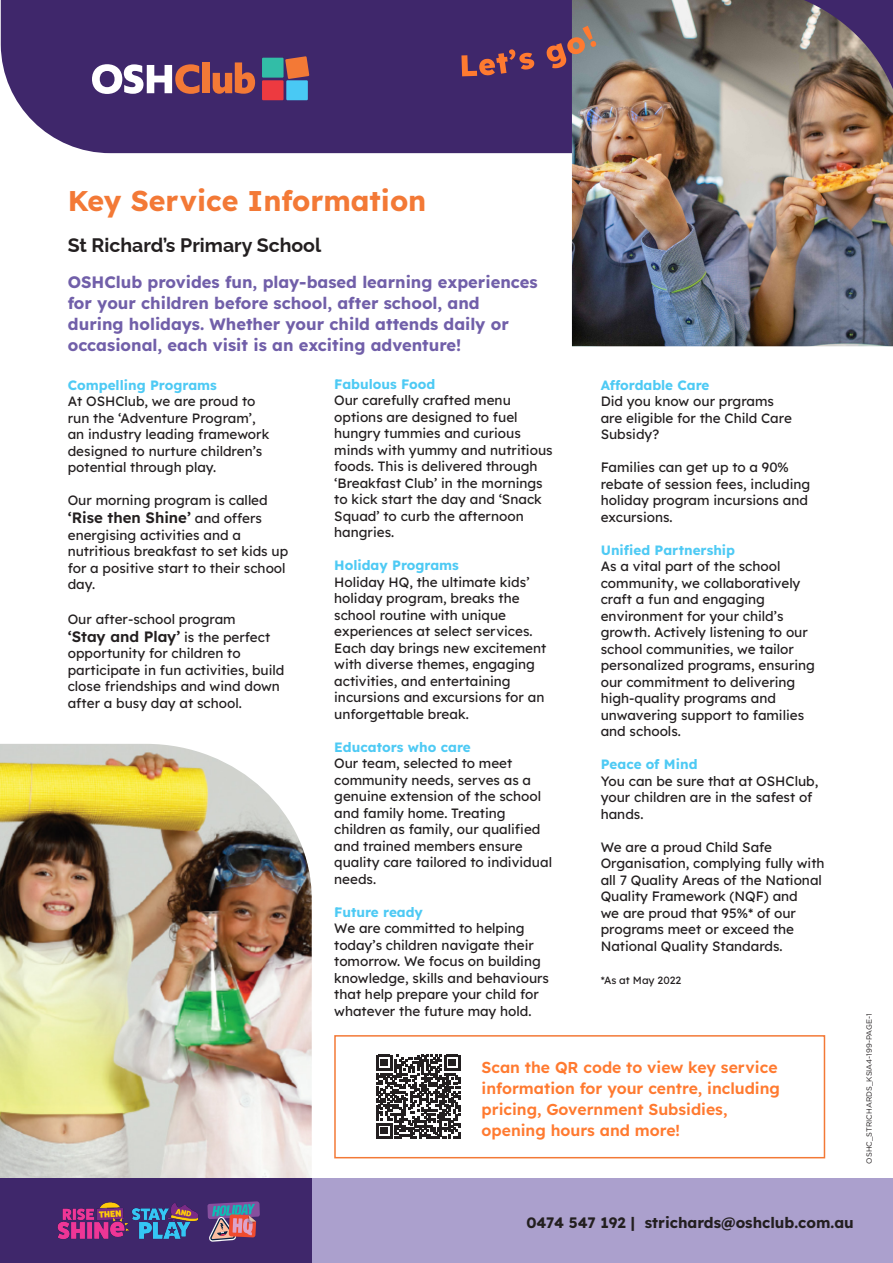
<style>
.page{position:relative;width:893px;height:1263px;background:#fff}
.page>*{position:absolute;margin:0;border:0;box-sizing:border-box;transform-origin:0 0}
.t1{font:700 28.5px "Lexend";color:#f37936}
.t2{font:700 19.5px "Raleway";color:#231f20}
.t3{font:700 16.5px/21px "Lexend";color:#715fa9}
.t4{font:600 15.75px/21px "Lexend";color:#ff7a30}
.t5{font:600 15px "Lexend";color:#231f20}
.t6{font:700 15px "Lexend";color:#231f20}
.t7{font:13.5px/16.5px "Lexend";color:#231f20}
.t8{font:700 13.5px "Lexend";color:#4ecaf4}
.t9{font:10.5px "Lexend";color:#231f20}
.t10{font:7.5px "Gotham";color:#231f20}
.s1{font-weight:400;font-size:13.5px}
</style>
<div class="page">
<img style="left:0;top:744px;width:312px;height:435px">
<div style="left:0;top:1179px;width:893px;height:84px;background:#aba0cd"></div>
<div style="left:0;top:1179px;width:312px;height:84px;background:#3f276b"></div>
<svg style="left:207px;top:1201px;width:53px;height:41px"></svg>
<img style="left:57px;top:1202px;width:142px;height:37px">
<div style="left:1px;top:0;width:571px;height:153px;background:#3f276b"></div>
<div style="left:262px;top:58px;width:22px;height:20px;background:#32bda7"></div>
<svg style="left:285px;top:56px;width:24px;height:23px"></svg>
<div style="left:262px;top:80px;width:22px;height:20px;background:#ed3a40"></div>
<div style="left:286px;top:80px;width:22px;height:20px;background:#49c9f4"></div>
<svg style="left:92px;top:64px;width:108px;height:30px"></svg>
<div style="left:202px;top:62px;width:7px;height:31px;background:#f37936"></div>
<svg style="left:213px;top:62px;width:42px;height:32px"></svg>
<img style="left:572px;top:0;width:321px;height:346px">
<svg style="left:461px;top:49px;width:73px;height:27px;background:#814356"></svg>
<svg style="left:546px;top:26px;width:50px;height:42px;background:#8a6167"></svg>
<div style="left:334px;top:1035px;width:491px;height:123px;border:2px solid #f37936"></div>
<svg style="left:376px;top:1055px;width:84px;height:84px"></svg>
<p class="t1" style="left:68px;top:178px;width:360px">Key Service Information</p>
<p class="t2" style="left:68px;top:230px;width:255px">St Richard’s Primary School</p>
<p class="t3" style="left:68px;top:270px;width:471px">OSHClub provides fun, play-based learning experiences for your children before school, after school, and during holidays. Whether your child attends daily or occasional, each visit is an exciting adventure!</p>
<p class="t8" style="left:68px;top:374px;width:151px">Compelling Programs</p>
<p class="t7" style="left:68px;top:392px;width:203px">At OSHClub, we are proud to run the ‘Adventure Program’, an industry leading framework designed to nurture children’s potential through play.</p>
<p class="t7" style="left:68px;top:491px;width:201px">Our morning program is called</p>
<p class="t5" style="left:68px;top:506px;width:196px">‘Rise then Shine’ <span class="s1">and offers</span></p>
<p class="t7" style="left:68px;top:526px;width:222px">energising activities and a nutritious breakfast to set kids up for a positive start to their school day.</p>
<p class="t7" style="left:68px;top:610px;width:169px">Our after-school program</p>
<p class="t5" style="left:68px;top:625px;width:204px">‘Stay and Play’ <span class="s1">is the perfect</span></p>
<p class="t7" style="left:68px;top:644px;width:218px">opportunity for children to participate in fun activities, build close friendships and wind down after a busy day at school.</p>
<p class="t8" style="left:334px;top:373px;width:103px">Fabulous Food</p>
<p class="t7" style="left:334px;top:391px;width:220px">Our carefully crafted menu options are designed to fuel hungry tummies and curious minds with yummy and nutritious foods. This is delivered through ‘Breakfast Club’ in the mornings to kick start the day and ‘Snack<br>Squad’ to curb the afternoon hangries.</p>
<p class="t8" style="left:334px;top:555px;width:126px">Holiday Programs</p>
<p class="t7" style="left:334px;top:573px;width:213px">Holiday HQ, the ultimate kids’ holiday program, breaks the school routine with unique experiences at select services.<br>Each day brings new excitement with diverse themes, engaging activities, and entertaining incursions and excursions for an unforgettable break.</p>
<p class="t8" style="left:334px;top:736px;width:138px">Educators who care</p>
<p class="t7" style="left:334px;top:754px;width:219px">Our team, selected to meet community needs, serves as a genuine extension of the school and family home. Treating children as family, our qualified and trained members ensure quality care tailored to individual needs.</p>
<p class="t8" style="left:334px;top:901px;width:90px">Future ready</p>
<p class="t7" style="left:334px;top:919px;width:216px">We are committed to helping today’s children navigate their tomorrow. We focus on building knowledge, skills and behaviours that help prepare your child for whatever the future may hold.</p>
<p class="t8" style="left:601px;top:374px;width:110px">Affordable Care</p>
<p class="t7" style="left:601px;top:392px;width:193px">Did you know our prgrams are eligible for the Child Care<br>Subsidy?</p>
<p class="t7" style="left:601px;top:458px;width:211px">Families can get up to a 90% rebate of session fees, including holiday program incursions and excursions.</p>
<p class="t8" style="left:601px;top:539px;width:136px">Unified Partnership</p>
<p class="t7" style="left:601px;top:557px;width:216px">As a vital part of the school community, we collaboratively craft a fun and engaging environment for your child’s growth. Actively listening to our school communities, we tailor personalized programs, ensuring our commitment to delivering high-quality programs and unwavering support to families and schools.</p>
<p class="t8" style="left:601px;top:754px;width:98px">Peace of Mind</p>
<p class="t7" style="left:601px;top:772px;width:219px">You can be sure that at OSHClub, your children are in the safest of hands.</p>
<p class="t7" style="left:601px;top:838px;width:225px">We are a proud Child Safe<br>Organisation, complying fully with all 7 Quality Areas of the National<br>Quality Framework (NQF) and<br>we are proud that 95%* of our programs meet or exceed the<br>National Quality Standards.</p>
<p class="t9" style="left:601px;top:972px;width:82px">*As at May 2022</p>
<p class="t4" style="left:482px;top:1056px;width:300px">Scan the QR code to view key service information for your centre, including pricing, Government Subsidies, opening hours and more!</p>
<p class="t10" style="left:864px;top:1163px;width:151px;rotate:-90deg">OSHC_STRICHARDS_KSIA4-199-PAGE-1</p>
<p class="t6" style="left:526px;top:1211px;width:329px">0474 547 192 | strichards@oshclub.com.au</p>
</div>
